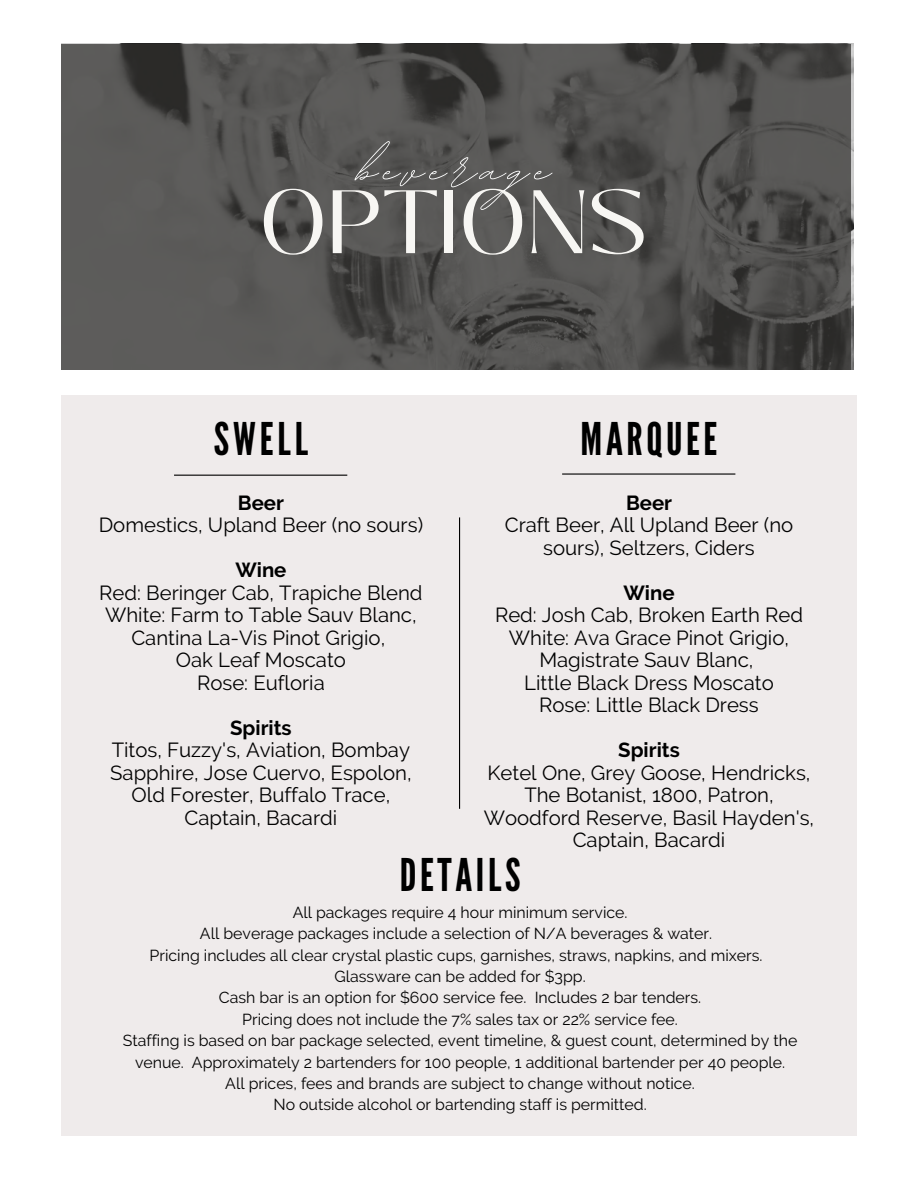
<style>
.page{position:relative;width:918px;height:1188px;background:#fff}
.page>*{position:absolute;margin:0;border:0;box-sizing:border-box;transform-origin:0 0}
.t1{font:89.55px "Black Mango";color:#f7f6f3}
.t2{font:75px "BD Script";letter-spacing:.085em;color:#fff}
.t3{font:45px "League Gothic";letter-spacing:.08em;color:#000}
.t4{font:20.4px/22.5px "Raleway";color:#000;text-align:center}
.t5{font:700 20.4px "Raleway";color:#000}
.t6{font:15.9px/21.3px "Raleway";color:#000;text-align:center}
</style>
<div class="page">
<div style="left:61px;top:395px;width:796px;height:741px;background:#efebeb"></div>
<hr style="left:459px;top:517px;width:1px;height:292px;background:#000">
<hr style="left:562px;top:473px;width:173px;height:2px;background:#000">
<hr style="left:174px;top:475px;width:173px;height:1px;background:#000">
<svg style="left:61px;top:44px;width:790px;height:325px;background:#525150"></svg>
<h2 class="t2" style="left:357px;top:120px;width:195px">beverage</h2>
<h1 class="t1" style="left:259px;top:155px;width:390px">OPTIONS</h1>
<h3 class="t3" style="left:214px;top:413px;width:96px">SWELL</h3>
<p class="t5" style="left:238px;top:491px;width:48px">Beer</p>
<p class="t4" style="left:99px;top:514px;width:326px">Domestics, Upland Beer (no sours)</p>
<p class="t5" style="left:235px;top:558px;width:53px">Wine</p>
<p class="t4" style="left:99px;top:582px;width:325px">Red: Beringer Cab, Trapiche Blend<br>White: Farm to Table Sauv Blanc,<br>Cantina La-Vis Pinot Grigio,<br>Oak Leaf Moscato<br>Rose: Eufloria</p>
<p class="t5" style="left:230px;top:716px;width:63px">Spirits</p>
<p class="t4" style="left:110px;top:739px;width:303px">Titos, Fuzzy's, Aviation, Bombay<br>Sapphire, Jose Cuervo, Espolon,<br>Old Forester, Buffalo Trace,<br>Captain, Bacardi</p>
<h3 class="t3" style="left:581px;top:413px;width:138px">MARQUEE</h3>
<p class="t5" style="left:626px;top:491px;width:48px">Beer</p>
<p class="t4" style="left:505px;top:514px;width:290px">Craft Beer, All Upland Beer (no sours), Seltzers, Ciders</p>
<p class="t5" style="left:623px;top:581px;width:53px">Wine</p>
<p class="t4" style="left:495px;top:604px;width:309px">Red: Josh Cab, Broken Earth Red<br>White: Ava Grace Pinot Grigio,<br>Magistrate Sauv Blanc,<br>Little Black Dress Moscato<br>Rose: Little Black Dress</p>
<p class="t5" style="left:618px;top:738px;width:63px">Spirits</p>
<p class="t4" style="left:484px;top:762px;width:332px">Ketel One, Grey Goose, Hendricks,<br>The Botanist, 1800, Patron,<br>Woodford Reserve, Basil Hayden's,<br>Captain, Bacardi</p>
<h3 class="t3" style="left:400px;top:849px;width:122px">DETAILS</h3>
<p class="t6" style="left:123px;top:902px;width:676px">All packages require 4 hour minimum service.<br>All beverage packages include a selection of N/A beverages &amp; water.<br>Pricing includes all clear crystal plastic cups, garnishes, straws, napkins, and mixers.<br>Glassware can be added for $3pp.<br>Cash bar is an option for $600 service fee. Includes 2 bar tenders.<br>Pricing does not include the 7% sales tax or 22% service fee.<br>Staffing is based on bar package selected, event timeline, &amp; guest count, determined by the venue. Approximately 2 bartenders for 100 people, 1 additional bartender per 40 people.<br>All prices, fees and brands are subject to change without notice.<br>No outside alcohol or bartending staff is permitted.</p>
</div>
